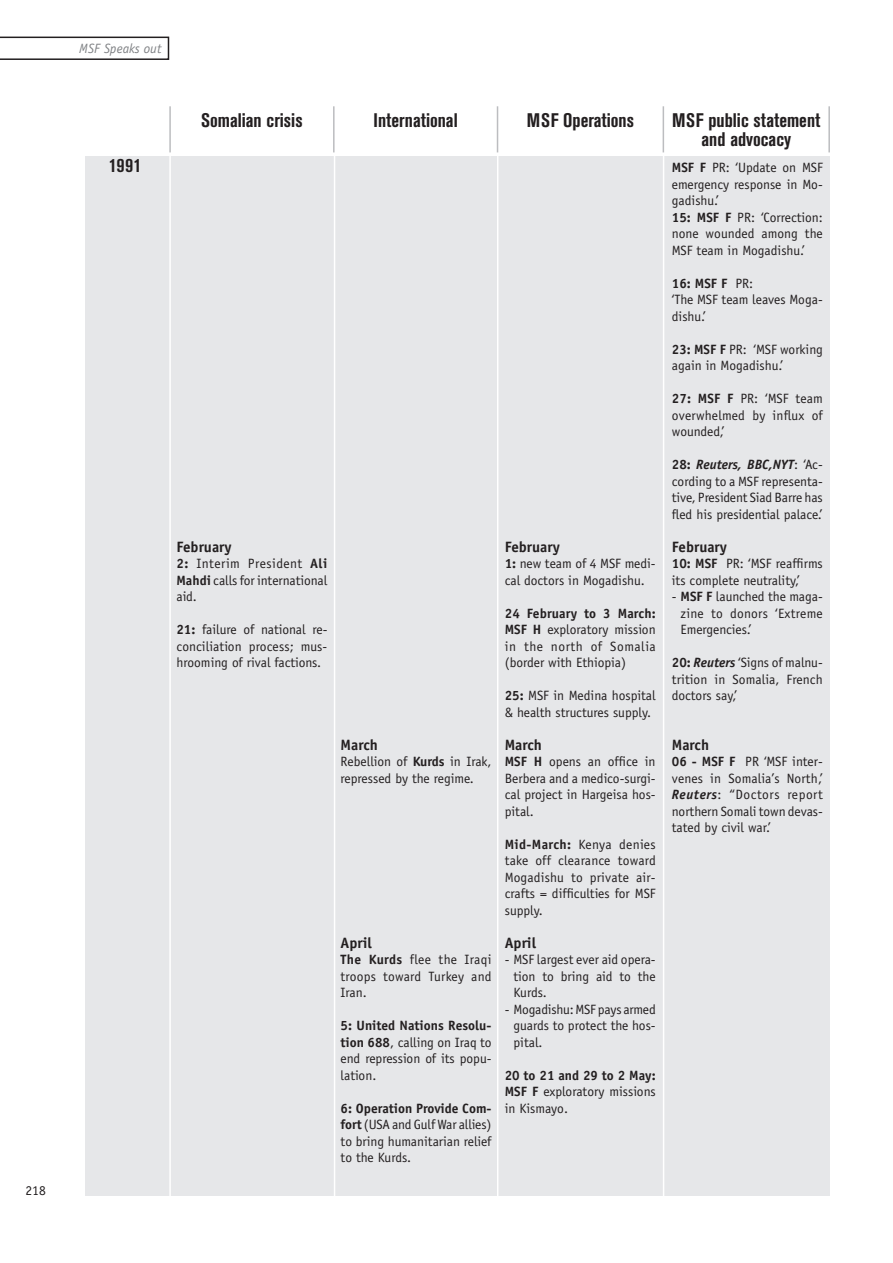
<style>
.page{position:relative;width:893px;height:1263px;background:#fff}
.page>*{position:absolute;margin:0;border:0;box-sizing:border-box;transform-origin:0 0}
.t1{font:700 condensed 19.5px/19.5px "Akzidenz Grotesk BE";color:#231f20;text-align:center}
.t2{font:700 15px "Officina Sans";color:#231f20}
.t3{font:13.5px/16.5px "Officina Sans";color:#231f20;text-align:justify}
.t4{font:italic 13.5px "Officina Sans";color:#808285}
.s1{font-weight:700}
.s2{font-weight:700;font-style:italic}
</style>
<div class="page">
<div style="left:85px;top:156px;width:744px;height:1039px;background:#e6e7e9"></div>
<hr style="left:169px;top:106px;width:2px;height:46px;background:#bcbdc0">
<hr style="left:333px;top:106px;width:2px;height:46px;background:#bcbdc0">
<hr style="left:497px;top:106px;width:1px;height:46px;background:#bcbdc0">
<hr style="left:663px;top:106px;width:1px;height:46px;background:#bcbdc0">
<hr style="left:828px;top:106px;width:2px;height:46px;background:#bcbdc0">
<hr style="left:169px;top:153px;width:2px;height:1059px;background:#fff">
<hr style="left:334px;top:153px;width:1px;height:1059px;background:#fff">
<hr style="left:497px;top:153px;width:1px;height:1059px;background:#fff">
<hr style="left:663px;top:153px;width:1px;height:1059px;background:#fff">
<svg style="left:0;top:37px;width:169px;height:23px"></svg>
<p class="t3" style="left:26px;top:1183px;width:22px">218</p>
<p class="t4" style="left:79px;top:40px;width:84px">MSF Speaks out</p>
<h1 class="t1" style="left:109px;top:156px;width:34px">1991</h1>
<h1 class="t1" style="left:201px;top:111px;width:103px">Somalian crisis</h1>
<h1 class="t1" style="left:374px;top:111px;width:86px">International</h1>
<h1 class="t1" style="left:527px;top:111px;width:109px">msf Operations</h1>
<h1 class="t1" style="left:672px;top:111px;width:150px">MSF public statement and advocacy</h1>
<p class="t2" style="left:176px;top:537px;width:57px">February</p>
<p class="t3" style="left:176px;top:556px;width:152px"><span class="s1">2:</span> Interim President <span class="s1">Ali Mahdi</span> calls for international aid.</p>
<p class="t3" style="left:176px;top:621px;width:152px"><span class="s1">21:</span> failure of national re&shy;conciliation process; mus&shy;hrooming of rival factions.</p>
<p class="t2" style="left:341px;top:735px;width:39px">March</p>
<p class="t3" style="left:341px;top:754px;width:152px">Rebellion of <span class="s1">Kurds</span> in Irak, repressed by the regime.</p>
<p class="t2" style="left:341px;top:933px;width:33px">April</p>
<p class="t3" style="left:341px;top:952px;width:152px"><span class="s1">The Kurds</span> flee the Iraqi troops toward Turkey and Iran.</p>
<p class="t3" style="left:341px;top:1017px;width:152px"><span class="s1">5: United Nations Resolu&shy;tion 688</span>, calling on Iraq to end repression of its popu&shy;lation.</p>
<p class="t3" style="left:341px;top:1100px;width:153px"><span class="s1">6: Operation Provide Com&shy;fort</span> (USA and Gulf War allies) to bring humanitarian relief to the Kurds.</p>
<p class="t2" style="left:505px;top:537px;width:57px">February</p>
<p class="t3" style="left:505px;top:556px;width:152px"><span class="s1">1:</span> new team of 4 MSF medi&shy;cal doctors in Mogadishu.</p>
<p class="t3" style="left:505px;top:605px;width:153px"><span class="s1">24 February to 3 March:<br>MSF H</span> exploratory mission in the north of Somalia (border with Ethiopia)</p>
<p class="t3" style="left:505px;top:687px;width:152px"><span class="s1">25:</span> MSF in Medina hospital &amp; health structures supply.</p>
<p class="t2" style="left:505px;top:735px;width:39px">March</p>
<p class="t3" style="left:505px;top:754px;width:152px"><span class="s1">MSF H</span> opens an office in Berbera and a medico-surgi&shy;cal project in Hargeisa hos&shy;pital.</p>
<p class="t3" style="left:505px;top:836px;width:153px"><span class="s1">Mid-March:</span> Kenya denies take off clearance toward Mogadishu to private air&shy;crafts = difficulties for MSF supply.</p>
<p class="t2" style="left:505px;top:933px;width:33px">April</p>
<p class="t3" style="left:513px;top:952px;width:144px;text-indent:-9px">- MSF largest ever aid opera&shy;tion to bring aid to the Kurds.</p>
<p class="t3" style="left:513px;top:1001px;width:144px;text-indent:-9px">- Mogadishu: MSF pays armed guards to protect the hos&shy;pital.</p>
<p class="t3" style="left:505px;top:1067px;width:152px"><span class="s1">20 to 21 and 29 to 2 May:<br>MSF F</span> exploratory missions in Kismayo.</p>
<p class="t3" style="left:672px;top:159px;width:152px;text-align:left"><span class="s1">MSF F</span> PR: ‘Update on MSF emergency response in Mo&shy;gadishu.’<br><span class="s1">15: MSF F</span> PR: ‘Correction: none wounded among the<br>MSF team in Mogadishu.’</p>
<p class="t3" style="left:672px;top:275px;width:152px;text-align:left"><span class="s1">16: MSF F</span> PR:<br>‘The MSF team leaves Moga&shy;dishu.’</p>
<p class="t3" style="left:672px;top:341px;width:152px"><span class="s1">23: MSF F</span> PR: ‘MSF working again in Mogadishu.’</p>
<p class="t3" style="left:672px;top:390px;width:152px"><span class="s1">27: MSF F</span> PR: ‘MSF team overwhelmed by influx of wounded,’</p>
<p class="t3" style="left:672px;top:456px;width:153px"><span class="s1">28:</span> <span class="s2">Reuters, BBC,NYT</span>: ‘Ac&shy;cording to a MSF representa&shy;tive, President Siad Barre has fled his presidential palace.’</p>
<p class="t2" style="left:672px;top:537px;width:57px">February</p>
<p class="t3" style="left:672px;top:556px;width:152px"><span class="s1">10: MSF</span> PR: ‘MSF reaffirms its complete neutrality,’</p>
<p class="t3" style="left:681px;top:589px;width:144px;text-indent:-9px">- <span class="s1">MSF F</span> launched the maga&shy;zine to donors ‘Extreme Emergencies.’</p>
<p class="t3" style="left:672px;top:654px;width:152px"><span class="s1">20:</span> <span class="s2">Reuters</span> ‘Signs of malnu&shy;trition in Somalia, French doctors say,’</p>
<p class="t2" style="left:672px;top:735px;width:39px">March</p>
<p class="t3" style="left:672px;top:754px;width:153px"><span class="s1">06 - MSF F</span> PR ‘MSF inter&shy;venes in Somalia’s North,’ <span class="s2">Reuters</span>: “Doctors report northern Somali town devas&shy;tated by civil war.’</p>
</div>
